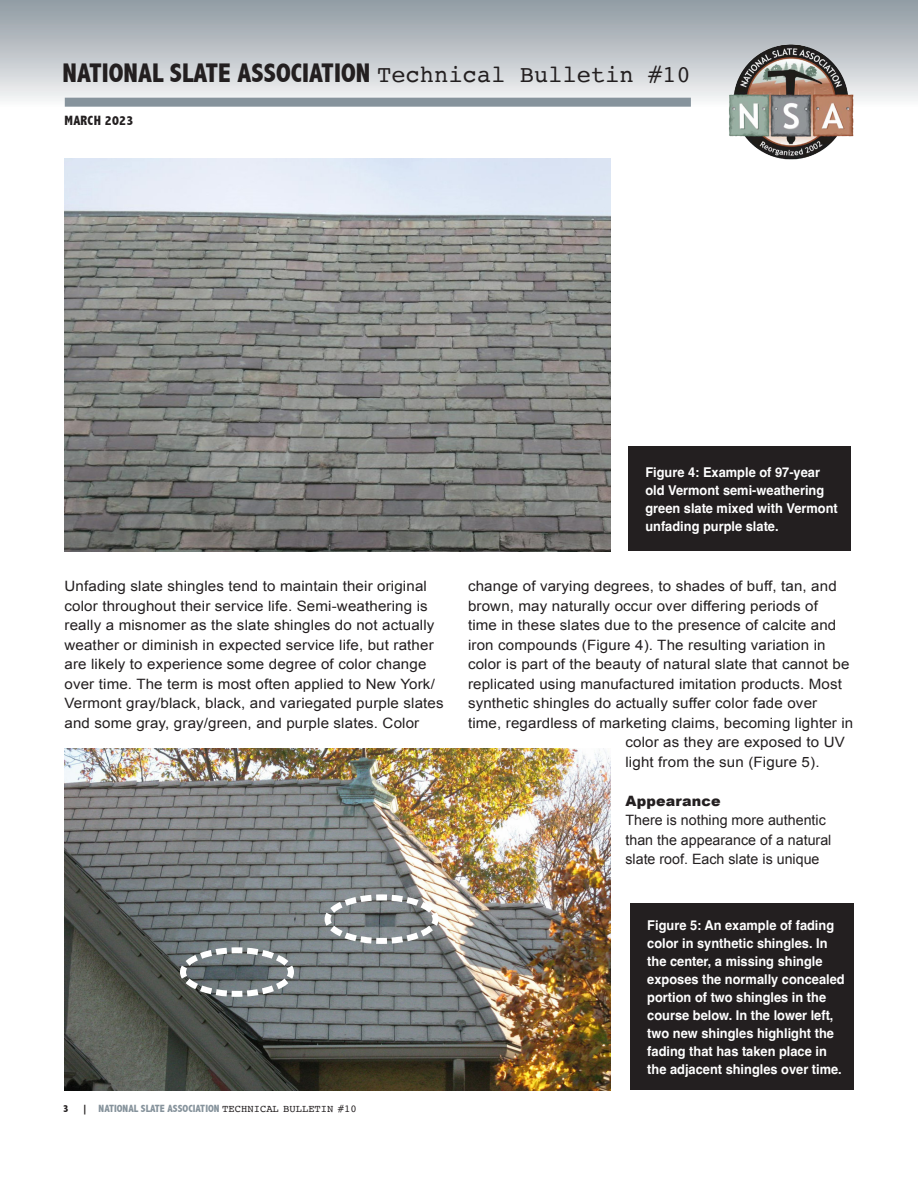
<style>
.page{position:relative;width:918px;height:1188px;background:#fff}
.page>*{position:absolute;margin:0;border:0;box-sizing:border-box;transform-origin:0 0}
.t1{font:800 condensed 27px "Abadi";color:#231f20}
.slate_body_copy_no_i{font:14.25px/19.5px "Arial";letter-spacing:.01em;color:#231f20;scale:1.06 1}
.slate_body_copy_no_i-2{font:14.25px/19.5px "Arial";letter-spacing:.01em;color:#231f20}
.slate_para_heads{font:900 14.25px "Arial";letter-spacing:.01em;color:#231f20}
.slate_captions{font:700 13.5px/18px "Helvetica";color:#fff;scale:.95 1}
.t2{font:800 condensed 13.5px "Abadi";letter-spacing:.02em;color:#231f20}
.t3{font:800 condensed 10.5px "Abadi";color:#86939c}
.t4{font:800 condensed 10.5px "Abadi";color:#231f20}
.s1{font-family:"Courier";font-weight:400;font-stretch:normal;font-size:24px}
.s2{color:#231f20}
.s3{font-family:"Courier";font-weight:400;font-stretch:normal;color:#231f20}
</style>
<div class="page">
<div style="left:0;top:0;width:918px;height:107px;background:linear-gradient(to bottom,#8e98a0,#f8f8f9)"></div>
<img style="left:724px;top:42px;width:133px;height:118px">
<div style="left:65px;top:98px;width:626px;height:9px;background:#86939c"></div>
<img style="left:65px;top:159px;width:545px;height:392px">
<img style="left:65px;top:748px;width:545px;height:342px">
<div style="left:628px;top:446px;width:223px;height:105px;background:#231f20"></div>
<div style="left:630px;top:903px;width:224px;height:187px;background:#231f20"></div>
<svg style="left:177px;top:944px;width:120px;height:56px;background:#7d8486"></svg>
<svg style="left:322px;top:891px;width:120px;height:56px"></svg>
<h1 class="t1" style="left:63px;top:57px;width:630px">NATIONAL SLATE ASSOCIATION <span class="s1">Technical Bulletin #10</span></h1>
<p class="t2" style="left:64px;top:113px;width:70px">MARCH 2023</p>
<p class="slate_captions" style="left:645px;top:465px;width:204px">Figure 4: Example of 97-year old Vermont semi-weathering green slate mixed with Vermont unfading purple slate.</p>
<p class="slate_body_copy_no_i" style="left:64px;top:577px;width:359px">Unfading slate shingles tend to maintain their original color throughout their service life. Semi-weathering is really a misnomer as the slate shingles do not actually weather or diminish in expected service life, but rather are likely to experience some degree of color change over time. The term is most often applied to New York/ Vermont gray/black, black, and variegated purple slates and some gray, gray/green, and purple slates. Color</p>
<p class="slate_body_copy_no_i" style="left:468px;top:577px;width:349px">change of varying degrees, to shades of buff, tan, and</p>
<p class="slate_body_copy_no_i" style="left:468px;top:596px;width:332px">brown, may naturally occur over differing periods of</p>
<p class="slate_body_copy_no_i" style="left:468px;top:616px;width:349px">time in these slates due to the presence of calcite and</p>
<p class="slate_body_copy_no_i" style="left:468px;top:635px;width:339px">iron compounds (Figure 4). The resulting variation in</p>
<p class="slate_body_copy_no_i" style="left:468px;top:655px;width:361px">color is part of the beauty of natural slate that cannot be</p>
<p class="slate_body_copy_no_i" style="left:468px;top:674px;width:354px">replicated using manufactured imitation products. Most</p>
<p class="slate_body_copy_no_i" style="left:468px;top:694px;width:331px">synthetic shingles do actually suffer color fade over</p>
<p class="slate_body_copy_no_i" style="left:468px;top:713px;width:365px">time, regardless of marketing claims, becoming lighter in</p>
<p class="slate_body_copy_no_i" style="left:625px;top:733px;width:209px">color as they are exposed to UV</p>
<p class="slate_body_copy_no_i" style="left:625px;top:752px;width:185px">light from the sun (Figure 5).</p>
<p class="slate_para_heads" style="left:625px;top:790px;width:97px">Appearance</p>
<p class="slate_body_copy_no_i-2" style="left:625px;top:811px;width:207px">There is nothing more authentic than the appearance of a natural slate roof. Each slate is unique</p>
<p class="t4" style="left:63px;top:1102px;width:7px">3</p>
<p class="t3" style="left:82px;top:1102px;width:276px"><span class="s2">|</span> NATIONAL SLATE ASSOCIATION <span class="s3">TECHNICAL BULLETIN #10</span></p>
<p class="slate_captions" style="left:647px;top:918px;width:209px">Figure 5: An example of fading color in synthetic shingles. In the center, a missing shingle exposes the normally concealed portion of two shingles in the course below. In the lower left, two new shingles highlight the fading that has taken place in the adjacent shingles over time.</p>
</div>
